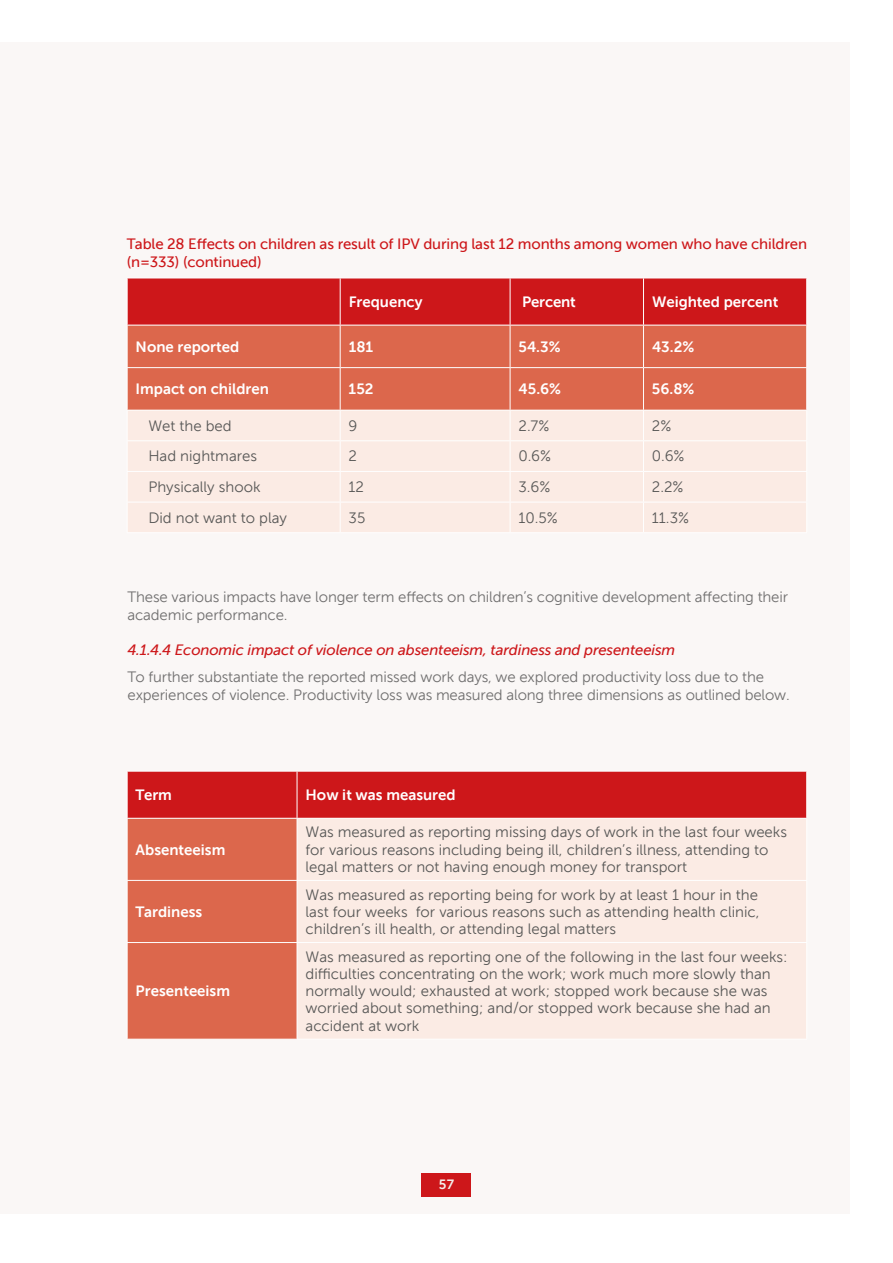
<style>
.page{position:relative;width:893px;height:1263px;background:#fff}
.page>*{position:absolute;margin:0;border:0;box-sizing:border-box;transform-origin:0 0}
.t1{font:15px/17.2px "Museo Sans 300";color:#575756}
.t2{font:15px/18px "Museo Sans 300";letter-spacing:-.01em;color:#706f6f}
.t3{font:15px "Museo Sans 700";color:#fff}
.t4{font:15px/18px "Museo Sans 500";letter-spacing:-.01em;color:#cd171a}
.t5{font:italic 15px "Museo Sans 500";letter-spacing:-.01em;color:#cd171a}
.t6{font:13.5px "Museo Sans 700";color:#f3eeea}
</style>
<div class="page">
<div style="left:0;top:43px;width:850px;height:1171px;background:#faf7f6"></div>
<div style="left:422px;top:1173px;width:49px;height:24px;background:#cd171a"></div>
<svg style="left:128px;top:772px;width:678px;height:267px;background:#d54336"></svg>
<div style="left:298px;top:819px;width:508px;height:220px;background:#fbebe4"></div>
<hr style="left:127px;top:771px;width:170px;height:1px;background:#fff">
<hr style="left:297px;top:771px;width:510px;height:1px;background:#fff">
<hr style="left:127px;top:771px;width:1px;height:47px;background:#fff">
<hr style="left:297px;top:771px;width:1px;height:47px;background:#fff">
<hr style="left:806px;top:771px;width:1px;height:47px;background:#fff">
<hr style="left:127px;top:818px;width:170px;height:1px;background:#fff">
<hr style="left:127px;top:819px;width:1px;height:61px;background:#fff">
<hr style="left:297px;top:818px;width:510px;height:1px;background:#fff">
<hr style="left:297px;top:819px;width:1px;height:61px;background:#fff">
<hr style="left:806px;top:819px;width:1px;height:61px;background:#fff">
<hr style="left:127px;top:880px;width:170px;height:1px;background:#fff">
<hr style="left:127px;top:881px;width:1px;height:61px;background:#fff">
<hr style="left:297px;top:880px;width:510px;height:1px;background:#fff">
<hr style="left:297px;top:881px;width:1px;height:61px;background:#fff">
<hr style="left:806px;top:881px;width:1px;height:61px;background:#fff">
<hr style="left:127px;top:942px;width:170px;height:1px;background:#fff">
<hr style="left:127px;top:943px;width:1px;height:96px;background:#fff">
<hr style="left:297px;top:942px;width:510px;height:1px;background:#fff">
<hr style="left:297px;top:943px;width:1px;height:96px;background:#fff">
<hr style="left:806px;top:943px;width:1px;height:96px;background:#fff">
<hr style="left:127px;top:1039px;width:170px;height:1px;background:#fff">
<hr style="left:297px;top:1039px;width:510px;height:1px;background:#fff">
<div style="left:128px;top:279px;width:678px;height:46px;background:#cd171a"></div>
<div style="left:128px;top:326px;width:678px;height:84px;background:#dc674c"></div>
<div style="left:128px;top:411px;width:678px;height:121px;background:#fbebe4"></div>
<hr style="left:127px;top:278px;width:213px;height:1px;background:#fff">
<hr style="left:340px;top:278px;width:170px;height:1px;background:#fff">
<hr style="left:510px;top:278px;width:133px;height:1px;background:#fff">
<hr style="left:643px;top:278px;width:164px;height:1px;background:#fff">
<hr style="left:127px;top:278px;width:1px;height:47px;background:#fff">
<hr style="left:340px;top:278px;width:1px;height:47px;background:#fff">
<hr style="left:510px;top:278px;width:1px;height:47px;background:#fff">
<hr style="left:643px;top:278px;width:1px;height:47px;background:#fff">
<hr style="left:806px;top:278px;width:1px;height:47px;background:#fff">
<hr style="left:127px;top:325px;width:213px;height:1px;background:#fff">
<hr style="left:127px;top:325px;width:1px;height:42px;background:#fff">
<hr style="left:340px;top:325px;width:170px;height:1px;background:#fff">
<hr style="left:340px;top:325px;width:1px;height:42px;background:#fff">
<hr style="left:510px;top:325px;width:133px;height:1px;background:#fff">
<hr style="left:510px;top:325px;width:1px;height:42px;background:#fff">
<hr style="left:643px;top:325px;width:164px;height:1px;background:#fff">
<hr style="left:643px;top:325px;width:1px;height:42px;background:#fff">
<hr style="left:806px;top:325px;width:1px;height:42px;background:#fff">
<hr style="left:127px;top:367px;width:213px;height:1px;background:#fff">
<hr style="left:127px;top:368px;width:1px;height:42px;background:#fff">
<hr style="left:340px;top:367px;width:170px;height:1px;background:#fff">
<hr style="left:340px;top:368px;width:1px;height:42px;background:#fff">
<hr style="left:510px;top:367px;width:133px;height:1px;background:#fff">
<hr style="left:510px;top:368px;width:1px;height:42px;background:#fff">
<hr style="left:643px;top:367px;width:164px;height:1px;background:#fff">
<hr style="left:643px;top:368px;width:1px;height:42px;background:#fff">
<hr style="left:806px;top:368px;width:1px;height:42px;background:#fff">
<hr style="left:127px;top:410px;width:213px;height:1px;background:#fff">
<hr style="left:127px;top:410px;width:1px;height:30px;background:#fff">
<hr style="left:340px;top:410px;width:170px;height:1px;background:#fff">
<hr style="left:340px;top:410px;width:1px;height:30px;background:#fff">
<hr style="left:510px;top:410px;width:133px;height:1px;background:#fff">
<hr style="left:510px;top:410px;width:1px;height:30px;background:#fff">
<hr style="left:643px;top:410px;width:164px;height:1px;background:#fff">
<hr style="left:643px;top:410px;width:1px;height:30px;background:#fff">
<hr style="left:806px;top:410px;width:1px;height:30px;background:#fff">
<hr style="left:127px;top:440px;width:213px;height:1px;background:#fff">
<hr style="left:127px;top:441px;width:1px;height:30px;background:#fff">
<hr style="left:340px;top:440px;width:170px;height:1px;background:#fff">
<hr style="left:340px;top:441px;width:1px;height:30px;background:#fff">
<hr style="left:510px;top:440px;width:133px;height:1px;background:#fff">
<hr style="left:510px;top:441px;width:1px;height:30px;background:#fff">
<hr style="left:643px;top:440px;width:164px;height:1px;background:#fff">
<hr style="left:643px;top:441px;width:1px;height:30px;background:#fff">
<hr style="left:806px;top:441px;width:1px;height:30px;background:#fff">
<hr style="left:127px;top:471px;width:213px;height:1px;background:#fff">
<hr style="left:127px;top:472px;width:1px;height:30px;background:#fff">
<hr style="left:340px;top:471px;width:170px;height:1px;background:#fff">
<hr style="left:340px;top:472px;width:1px;height:30px;background:#fff">
<hr style="left:510px;top:471px;width:133px;height:1px;background:#fff">
<hr style="left:510px;top:472px;width:1px;height:30px;background:#fff">
<hr style="left:643px;top:471px;width:164px;height:1px;background:#fff">
<hr style="left:643px;top:472px;width:1px;height:30px;background:#fff">
<hr style="left:806px;top:472px;width:1px;height:30px;background:#fff">
<hr style="left:127px;top:502px;width:213px;height:1px;background:#fff">
<hr style="left:127px;top:502px;width:1px;height:30px;background:#fff">
<hr style="left:340px;top:502px;width:170px;height:1px;background:#fff">
<hr style="left:340px;top:502px;width:1px;height:30px;background:#fff">
<hr style="left:510px;top:502px;width:133px;height:1px;background:#fff">
<hr style="left:510px;top:502px;width:1px;height:30px;background:#fff">
<hr style="left:643px;top:502px;width:164px;height:1px;background:#fff">
<hr style="left:643px;top:502px;width:1px;height:30px;background:#fff">
<hr style="left:806px;top:502px;width:1px;height:30px;background:#fff">
<hr style="left:127px;top:532px;width:213px;height:1px;background:#fff">
<hr style="left:340px;top:532px;width:170px;height:1px;background:#fff">
<hr style="left:510px;top:532px;width:133px;height:1px;background:#fff">
<hr style="left:643px;top:532px;width:164px;height:1px;background:#fff">
<p class="t4" style="left:127px;top:235px;width:682px">Table 28 Effects on children as result of IPV during last 12 months among women who have children (n=333) (continued)</p>
<p class="t3" style="left:349px;top:293px;width:75px">Frequency</p>
<p class="t3" style="left:522px;top:293px;width:55px">Percent</p>
<p class="t3" style="left:652px;top:293px;width:128px">Weighted percent</p>
<p class="t3" style="left:136px;top:338px;width:105px">None reported</p>
<p class="t3" style="left:349px;top:338px;width:26px">181</p>
<p class="t3" style="left:519px;top:338px;width:44px">54.3%</p>
<p class="t3" style="left:652px;top:338px;width:44px">43.2%</p>
<p class="t3" style="left:136px;top:381px;width:135px">Impact on children</p>
<p class="t3" style="left:349px;top:381px;width:26px">152</p>
<p class="t3" style="left:519px;top:381px;width:44px">45.6%</p>
<p class="t3" style="left:652px;top:381px;width:44px">56.8%</p>
<p class="t1" style="left:148px;top:417px;width:85px">Wet the bed</p>
<p class="t1" style="left:349px;top:417px;width:10px">9</p>
<p class="t1" style="left:519px;top:417px;width:32px">2.7%</p>
<p class="t1" style="left:652px;top:417px;width:21px">2%</p>
<p class="t1" style="left:148px;top:448px;width:110px">Had nightmares</p>
<p class="t1" style="left:349px;top:448px;width:10px">2</p>
<p class="t1" style="left:519px;top:448px;width:34px">0.6%</p>
<p class="t1" style="left:652px;top:448px;width:34px">0.6%</p>
<p class="t1" style="left:148px;top:478px;width:114px">Physically shook</p>
<p class="t1" style="left:349px;top:478px;width:17px">12</p>
<p class="t1" style="left:519px;top:478px;width:33px">3.6%</p>
<p class="t1" style="left:652px;top:478px;width:33px">2.2%</p>
<p class="t1" style="left:148px;top:509px;width:140px">Did not want to play</p>
<p class="t1" style="left:349px;top:509px;width:18px">35</p>
<p class="t1" style="left:519px;top:509px;width:41px">10.5%</p>
<p class="t1" style="left:652px;top:509px;width:39px">11.3%</p>
<p class="t2" style="left:128px;top:588px;width:662px">These various impacts have longer term effects on children’s cognitive development affecting their academic performance.</p>
<p class="t5" style="left:128px;top:642px;width:549px">4.1.4.4 Economic impact of violence on absenteeism, tardiness and presenteeism</p>
<p class="t2" style="left:128px;top:668px;width:664px">To further substantiate the reported missed work days, we explored productivity loss due to the experiences of violence. Productivity loss was measured along three dimensions as outlined below.</p>
<p class="t3" style="left:136px;top:786px;width:38px">Term</p>
<p class="t3" style="left:306px;top:786px;width:152px">How it was measured</p>
<p class="t3" style="left:136px;top:841px;width:91px">Absenteeism</p>
<p class="t3" style="left:136px;top:903px;width:68px">Tardiness</p>
<p class="t3" style="left:136px;top:983px;width:96px">Presenteeism</p>
<p class="t1" style="left:306px;top:824px;width:483px">Was measured as reporting missing days of work in the last four weeks for various reasons including being ill, children’s illness, attending to legal matters or not having enough money for transport</p>
<p class="t1" style="left:306px;top:886px;width:455px;text-align:justify">Was measured as reporting being for work by at least 1 hour in the last four weeks for various reasons such as attending health clinic, children’s ill health, or attending legal matters</p>
<p class="t1" style="left:306px;top:948px;width:484px">Was measured as reporting one of the following in the last four weeks: difficulties concentrating on the work; work much more slowly than normally would; exhausted at work; stopped work because she was worried about something; and/or stopped work because she had an accident at work</p>
<p class="t6" style="left:439px;top:1176px;width:17px">57</p>
</div>
